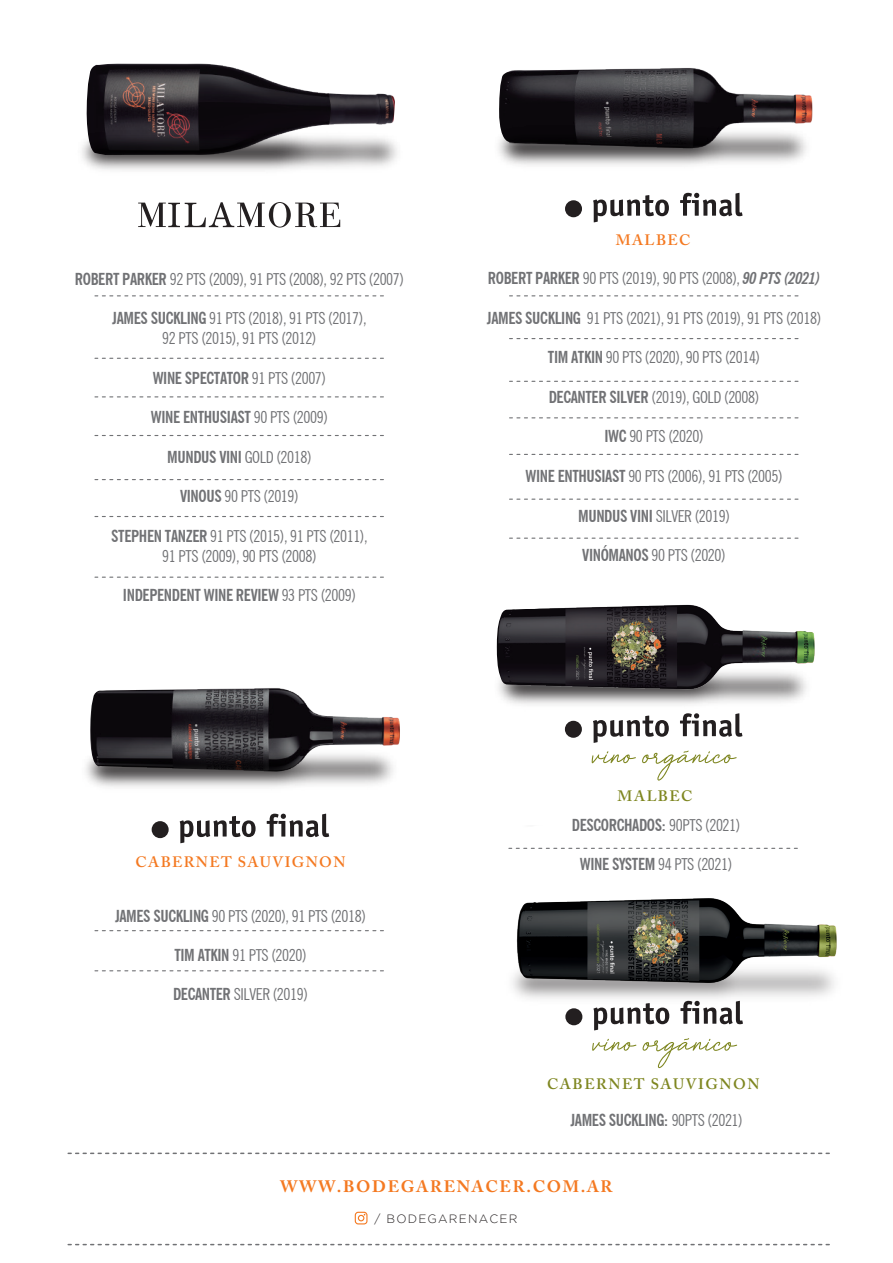
<style>
.page{position:relative;width:893px;height:1263px;background:#fff}
.page>*{position:absolute;margin:0;border:0;box-sizing:border-box;transform-origin:0 0}
.t1{font:condensed 16.5px/19.8px "News Gothic BT";letter-spacing:-.025em;color:#717275;text-align:center}
.t2{font:700 condensed 16.5px "News Gothic BT";letter-spacing:-.025em;color:#717275}
.t3{font:700 16.5px "Adobe Caslon Pro";letter-spacing:.1em;color:#f47921}
.t4{font:600 15px "Adobe Caslon Pro";letter-spacing:.09em;color:#f47921}
.t5{font:600 15px "Adobe Caslon Pro";letter-spacing:.1em;color:#7e8620}
.t6{font:300 12px "Gotham";letter-spacing:.1em;color:#231f20}
.s1{font-weight:700}
.s2{font-weight:400}
.s3{font-weight:700;font-style:italic}
</style>
<div class="page">
<svg style="left:67px;top:1244px;width:762px;height:1px"></svg>
<svg style="left:67px;top:1152px;width:762px;height:2px"></svg>
<svg style="left:355px;top:1212px;width:13px;height:12px"></svg>
<svg style="left:593px;top:207px;width:76px;height:15px"></svg>
<svg style="left:683px;top:207px;width:60px;height:9px"></svg>
<div style="left:565px;top:200px;width:17px;height:17px;background:#231f20;border-radius:50%"></div>
<svg style="left:180px;top:829px;width:76px;height:14px"></svg>
<svg style="left:269px;top:829px;width:60px;height:8px"></svg>
<div style="left:152px;top:821px;width:17px;height:17px;background:#231f20;border-radius:50%"></div>
<img style="left:500px;top:68px;width:224px;height:21px">
<img style="left:565px;top:204px;width:175px;height:3px">
<img style="left:498px;top:89px;width:315px;height:115px">
<svg style="left:95px;top:295px;width:288px;height:1px"></svg>
<svg style="left:95px;top:358px;width:288px;height:1px"></svg>
<svg style="left:95px;top:396px;width:288px;height:1px"></svg>
<svg style="left:95px;top:435px;width:288px;height:1px"></svg>
<svg style="left:95px;top:479px;width:288px;height:1px"></svg>
<svg style="left:95px;top:516px;width:288px;height:1px"></svg>
<svg style="left:95px;top:577px;width:288px;height:1px"></svg>
<svg style="left:510px;top:295px;width:288px;height:1px"></svg>
<svg style="left:510px;top:338px;width:288px;height:1px"></svg>
<svg style="left:510px;top:381px;width:288px;height:1px"></svg>
<svg style="left:510px;top:417px;width:288px;height:1px"></svg>
<svg style="left:510px;top:454px;width:288px;height:1px"></svg>
<svg style="left:510px;top:499px;width:288px;height:1px"></svg>
<svg style="left:510px;top:538px;width:288px;height:1px"></svg>
<svg style="left:95px;top:930px;width:288px;height:1px"></svg>
<svg style="left:95px;top:970px;width:288px;height:1px"></svg>
<svg style="left:138px;top:212px;width:202px;height:16px"></svg>
<img style="left:87px;top:63px;width:297px;height:31px">
<img style="left:141px;top:209px;width:193px;height:3px">
<img style="left:82px;top:94px;width:315px;height:115px">
<img style="left:91px;top:688px;width:221px;height:23px">
<img style="left:151px;top:826px;width:176px;height:3px">
<img style="left:86px;top:711px;width:314px;height:115px">
<img style="left:496px;top:639px;width:308px;height:104px">
<img style="left:497px;top:604px;width:318px;height:90px">
<svg style="left:592px;top:751px;width:44px;height:12px"></svg>
<svg style="left:642px;top:750px;width:95px;height:30px"></svg>
<svg style="left:657px;top:1056px;width:12px;height:12px"></svg>
<img style="left:508px;top:847px;width:290px;height:209px">
<img style="left:508px;top:921px;width:329px;height:123px">
<p class="t1" style="left:75px;top:269px;width:331px"><span class="s1">ROBERT PARKER</span> 92 PTS (2009), 91 PTS (2008), 92 PTS (2007)</p>
<p class="t1" style="left:112px;top:308px;width:256px"><span class="s1">JAMES SUCKLING</span> 91 PTS (2018), 91 PTS (2017),<br>92 PTS (2015), 91 PTS (2012)</p>
<p class="t2" style="left:153px;top:368px;width:175px">WINE SPECTATOR <span class="s2">91 PTS (2007)</span></p>
<p class="t2" style="left:151px;top:407px;width:179px">WINE ENTHUSIAST <span class="s2">90 PTS (2009)</span></p>
<p class="t2" style="left:167px;top:447px;width:146px">MUNDUS VINI <span class="s2">GOLD (2018)</span></p>
<p class="t1" style="left:180px;top:487px;width:120px"><span class="s1">VINOUS</span> 90 PTS (2019)</p>
<p class="t1" style="left:111px;top:526px;width:258px"><span class="s1">STEPHEN TANZER</span> 91 PTS (2015), 91 PTS (2011),<br>91 PTS (2009), 90 PTS (2008)</p>
<p class="t2" style="left:123px;top:585px;width:234px">INDEPENDENT WINE REVIEW <span class="s2">93 PTS (2009)</span></p>
<p class="t4" style="left:136px;top:853px;width:211px">CABERNET SAUVIGNON</p>
<p class="t1" style="left:115px;top:906px;width:252px"><span class="s1">JAMES SUCKLING</span> 90 PTS (2020), 91 PTS (2018)</p>
<p class="t1" style="left:174px;top:945px;width:134px"><span class="s1">TIM ATKIN</span> 91 PTS (2020)</p>
<p class="t1" style="left:173px;top:984px;width:136px"><span class="s1">DECANTER</span> SILVER (2019)</p>
<p class="t4" style="left:616px;top:231px;width:76px">MALBEC</p>
<p class="t1" style="left:488px;top:268px;width:334px"><span class="s1">ROBERT PARKER</span> 90 PTS (2019), 90 PTS (2008), <span class="s3">90 PTS (2021)</span></p>
<p class="t1" style="left:487px;top:308px;width:336px"><span class="s1">JAMES SUCKLING</span> 91 PTS (2021), 91 PTS (2019), 91 PTS (2018)</p>
<p class="t1" style="left:548px;top:347px;width:214px"><span class="s1">TIM ATKIN</span> 90 PTS (2020), 90 PTS (2014)</p>
<p class="t1" style="left:549px;top:387px;width:212px"><span class="s1">DECANTER SILVER</span> (2019), GOLD (2008)</p>
<p class="t1" style="left:604px;top:426px;width:101px"><span class="s1">IWC</span> 90 PTS (2020)</p>
<p class="t1" style="left:525px;top:466px;width:259px"><span class="s1">WINE ENTHUSIAST</span> 90 PTS (2006), 91 PTS (2005)</p>
<p class="t1" style="left:578px;top:506px;width:153px"><span class="s1">MUNDUS VINI</span> SILVER (2019)</p>
<p class="t1" style="left:582px;top:545px;width:145px"><span class="s1">VINÓMANOS</span> 90 PTS (2020)</p>
<p class="t5" style="left:618px;top:787px;width:76px">MALBEC</p>
<p class="t2" style="left:572px;top:815px;width:170px">DESCORCHADOS: <span class="s2">90PTS (2021)</span></p>
<p class="t1" style="left:580px;top:854px;width:154px"><span class="s1">WINE SYSTEM</span> 94 PTS (2021)</p>
<p class="t5" style="left:547px;top:1075px;width:214px">CABERNET SAUVIGNON</p>
<p class="t2" style="left:570px;top:1110px;width:174px">JAMES SUCKLING: <span class="s2">90PTS (2021)</span></p>
<p class="t3" style="left:280px;top:1176px;width:334px">WWW.BODEGARENACER.COM.AR</p>
<p class="t6" style="left:375px;top:1212px;width:144px">/ BODEGARENACER</p>
</div>
